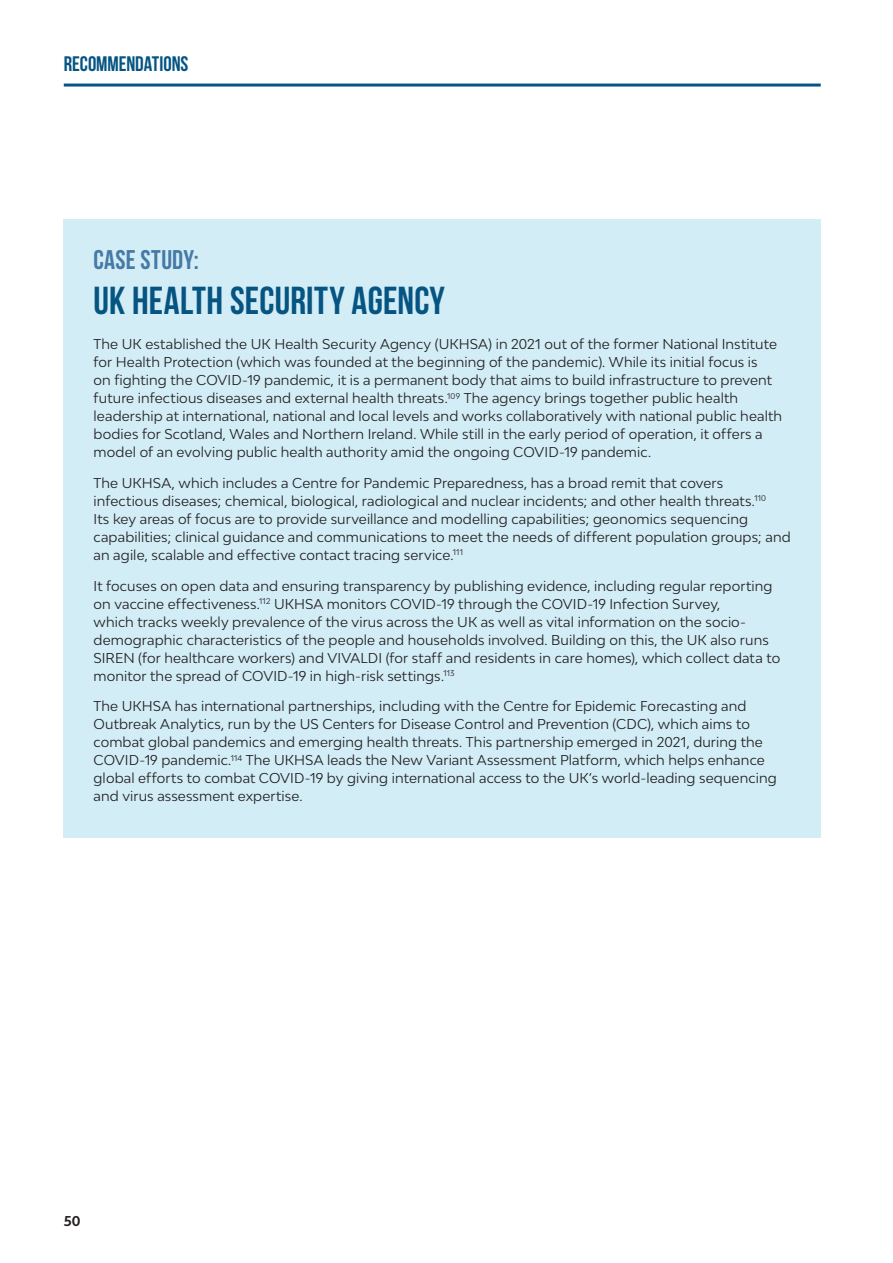
<style>
.page{position:relative;width:893px;height:1263px;background:#fff}
.page>*{position:absolute;margin:0;border:0;box-sizing:border-box;transform-origin:0 0}
.t1{font:39px "Bebas Neue";letter-spacing:.005em;color:#055482}
.t2{font:27px "Bebas Neue";letter-spacing:.01em;color:#4679a6}
.t3{font:700 21px "Bebas Neue";letter-spacing:-.005em;color:#055482}
.t4{font:13.5px/18px "Bw Modelica";letter-spacing:.01em;color:#231f20}
.t5{font:700 13.5px "Bw Modelica";color:#231f20}
</style>
<div class="page">
<hr style="left:64px;top:84px;width:757px;height:3px;background:#055482">
<div style="left:63px;top:219px;width:758px;height:619px;background:#d2edf6"></div>
<h3 class="t3" style="left:64px;top:53px;width:126px">RECOMMENDATIONS</h3>
<h2 class="t2" style="left:94px;top:245px;width:107px">CASE STUDY:</h2>
<h1 class="t1" style="left:94px;top:279px;width:353px">UK HEALTH SECURITY AGENCY</h1>
<p class="t4" style="left:94px;top:335px;width:690px">The UK established the UK Health Security Agency (UKHSA) in 2021 out of the former National Institute for Health Protection (which was founded at the beginning of the pandemic). While its initial focus is<br>on fighting the COVID-19 pandemic, it is a permanent body that aims to build infrastructure to prevent future infectious diseases and external health threats.<sup>109</sup> The agency brings together public health leadership at international, national and local levels and works collaboratively with national public health bodies for Scotland, Wales and Northern Ireland. While still in the early period of operation, it offers a model of an evolving public health authority amid the ongoing COVID-19 pandemic.</p>
<p class="t4" style="left:94px;top:473px;width:699px">The UKHSA, which includes a Centre for Pandemic Preparedness, has a broad remit that covers infectious diseases; chemical, biological, radiological and nuclear incidents; and other health threats.<sup>110<br></sup>Its key areas of focus are to provide surveillance and modelling capabilities; geonomics sequencing capabilities; clinical guidance and communications to meet the needs of different population groups; and an agile, scalable and effective contact tracing service.<sup>111</sup></p>
<p class="t4" style="left:94px;top:576px;width:688px">It focuses on open data and ensuring transparency by publishing evidence, including regular reporting on vaccine effectiveness.<sup>112</sup> UKHSA monitors COVID-19 through the COVID-19 Infection Survey,<br>which tracks weekly prevalence of the virus across the UK as well as vital information on the socio&shy;demographic characteristics of the people and households involved. Building on this, the UK also runs SIREN (for healthcare workers) and VIVALDI (for staff and residents in care homes), which collect data to monitor the spread of COVID-19 in high-risk settings.<sup>113</sup></p>
<p class="t4" style="left:94px;top:697px;width:685px">The UKHSA has international partnerships, including with the Centre for Epidemic Forecasting and Outbreak Analytics, run by the US Centers for Disease Control and Prevention (CDC), which aims to combat global pandemics and emerging health threats. This partnership emerged in 2021, during the COVID-19 pandemic.<sup>114</sup> The UKHSA leads the New Variant Assessment Platform, which helps enhance global efforts to combat COVID-19 by giving international access to the UK’s world-leading sequencing and virus assessment expertise.</p>
<p class="t5" style="left:64px;top:1212px;width:18px">50</p>
</div>
